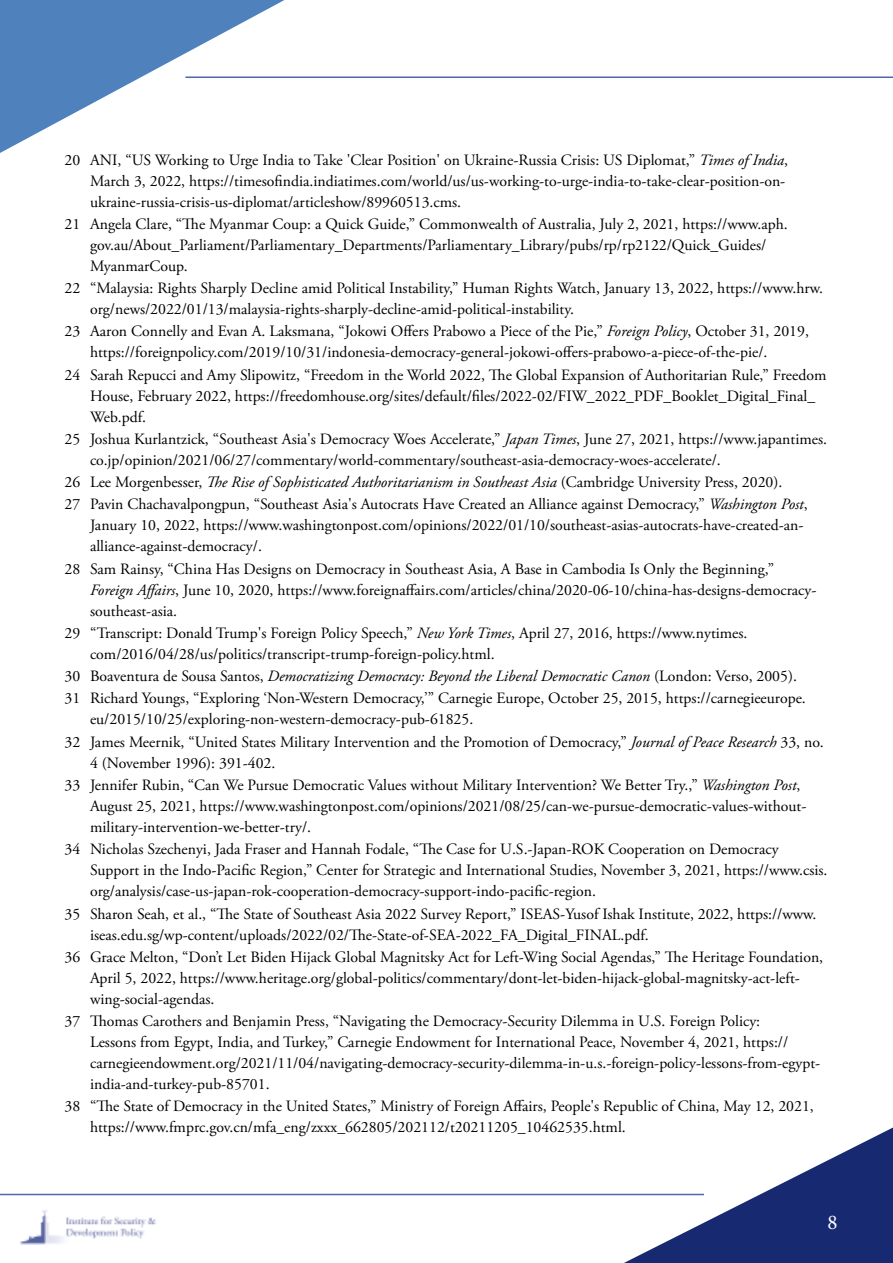
<style>
.page{position:relative;width:893px;height:1263px;background:#fff}
.page>*{position:absolute;margin:0;border:0;box-sizing:border-box;transform-origin:0 0}
.t1{font:21px "Minion Pro";color:#fff}
.t2{font:15.75px "Adobe Garamond Pro";color:#000}
.t3{font:italic 15.75px "Adobe Garamond Pro";color:#000}
.s1{font-style:italic}
.s2{font-style:normal}
</style>
<div class="page">
<svg style="left:0;top:0;width:284px;height:153px"></svg>
<hr style="left:185px;top:77px;width:708px;height:1px;background:#5066a7">
<svg style="left:624px;top:1127px;width:269px;height:136px"></svg>
<hr style="left:0;top:1194px;width:704px;height:1px;background:#5066a7">
<img style="left:20px;top:1210px;width:136px;height:35px">
<p class="t2" style="left:64px;top:150px;width:725px">20 ANI, “US Working to Urge India to Take 'Clear Position' on Ukraine-Russia Crisis: US Diplomat,” <span class="s1">Times of India</span>,</p>
<p class="t2" style="left:90px;top:171px;width:697px">March 3, 2022, https://timesofindia.indiatimes.com/world/us/us-working-to-urge-india-to-take-clear-position-on-</p>
<p class="t2" style="left:90px;top:192px;width:373px">ukraine-russia-crisis-us-diplomat/articleshow/89960513.cms.</p>
<p class="t2" style="left:64px;top:214px;width:725px">21 Angela Clare, “The Myanmar Coup: a Quick Guide,” Commonwealth of Australia, July 2, 2021, https://www.aph.</p>
<p class="t2" style="left:90px;top:235px;width:678px">gov.au/About_Parliament/Parliamentary_Departments/Parliamentary_Library/pubs/rp/rp2122/Quick_Guides/</p>
<p class="t2" style="left:90px;top:256px;width:99px">MyanmarCoup.</p>
<p class="t2" style="left:64px;top:279px;width:760px">22 “Malaysia: Rights Sharply Decline amid Political Instability,” Human Rights Watch, January 13, 2022, https://www.hrw.</p>
<p class="t2" style="left:90px;top:300px;width:485px">org/news/2022/01/13/malaysia-rights-sharply-decline-amid-political-instability.</p>
<p class="t2" style="left:64px;top:322px;width:746px">23 Aaron Connelly and Evan A. Laksmana, “Jokowi Offers Prabowo a Piece of the Pie,” <span class="s1">Foreign Policy</span>, October 31, 2019,</p>
<p class="t2" style="left:90px;top:343px;width:679px">https://foreignpolicy.com/2019/10/31/indonesia-democracy-general-jokowi-offers-prabowo-a-piece-of-the-pie/.</p>
<p class="t2" style="left:64px;top:365px;width:763px">24 Sarah Repucci and Amy Slipowitz, “Freedom in the World 2022, The Global Expansion of Authoritarian Rule,” Freedom</p>
<p class="t2" style="left:90px;top:386px;width:727px">House, February 2022, https://freedomhouse.org/sites/default/files/2022-02/FIW_2022_PDF_Booklet_Digital_Final_</p>
<p class="t2" style="left:90px;top:407px;width:57px">Web.pdf.</p>
<p class="t2" style="left:64px;top:429px;width:764px">25 Joshua Kurlantzick, “Southeast Asia's Democracy Woes Accelerate,” <span class="s1">Japan Times</span>, June 27, 2021, https://www.japantimes.</p>
<p class="t2" style="left:90px;top:450px;width:632px">co.jp/opinion/2021/06/27/commentary/world-commentary/southeast-asia-democracy-woes-accelerate/.</p>
<p class="t3" style="left:64px;top:473px;width:719px"><span class="s2">26 Lee Morgenbesser,</span> The Rise of Sophisticated Authoritarianism in Southeast Asia <span class="s2">(Cambridge University Press, 2020).</span></p>
<p class="t2" style="left:64px;top:495px;width:745px">27 Pavin Chachavalpongpun, “Southeast Asia's Autocrats Have Created an Alliance against Democracy,” <span class="s1">Washington Post</span>,</p>
<p class="t2" style="left:90px;top:516px;width:715px">January 10, 2022, https://www.washingtonpost.com/opinions/2022/01/10/southeast-asias-autocrats-have-created-an-</p>
<p class="t2" style="left:90px;top:537px;width:173px">alliance-against-democracy/.</p>
<p class="t2" style="left:64px;top:559px;width:711px">28 Sam Rainsy, “China Has Designs on Democracy in Southeast Asia, A Base in Cambodia Is Only the Beginning,”</p>
<p class="t2" style="left:90px;top:580px;width:728px"><span class="s1">Foreign Affairs</span>, June 10, 2020, https://www.foreignaffairs.com/articles/china/2020-06-10/china-has-designs-democracy-</p>
<p class="t2" style="left:90px;top:601px;width:89px">southeast-asia.</p>
<p class="t2" style="left:64px;top:623px;width:685px">29 “Transcript: Donald Trump's Foreign Policy Speech,” <span class="s1">New York Times</span>, April 27, 2016, https://www.nytimes.</p>
<p class="t2" style="left:90px;top:644px;width:406px">com/2016/04/28/us/politics/transcript-trump-foreign-policy.html.</p>
<p class="t3" style="left:64px;top:667px;width:734px"><span class="s2">30 Boaventura de Sousa Santos,</span> Democratizing Democracy: Beyond the Liberal Democratic Canon <span class="s2">(London: Verso, 2005).</span></p>
<p class="t2" style="left:64px;top:689px;width:743px">31 Richard Youngs, “Exploring ‘Non-Western Democracy,’” Carnegie Europe, October 25, 2015, https://carnegieeurope.</p>
<p class="t2" style="left:90px;top:710px;width:385px">eu/2015/10/25/exploring-non-western-democracy-pub-61825.</p>
<p class="t2" style="left:64px;top:732px;width:761px">32 James Meernik, “United States Military Intervention and the Promotion of Democracy,” <span class="s1">Journal of Peace Research</span> 33, no.</p>
<p class="t2" style="left:90px;top:753px;width:187px">4 (November 1996): 391-402.</p>
<p class="t2" style="left:64px;top:775px;width:737px">33 Jennifer Rubin, “Can We Pursue Democratic Values without Military Intervention? We Better Try.,” <span class="s1">Washington Post</span>,</p>
<p class="t2" style="left:90px;top:796px;width:718px">August 25, 2021, https://www.washingtonpost.com/opinions/2021/08/25/can-we-pursue-democratic-values-without-</p>
<p class="t2" style="left:90px;top:817px;width:223px">military-intervention-we-better-try/.</p>
<p class="t2" style="left:64px;top:840px;width:716px">34 Nicholas Szechenyi, Jada Fraser and Hannah Fodale, “The Case for U.S.-Japan-ROK Cooperation on Democracy</p>
<p class="t2" style="left:90px;top:861px;width:739px">Support in the Indo-Pacific Region,” Center for Strategic and International Studies, November 3, 2021, https://www.csis.</p>
<p class="t2" style="left:90px;top:882px;width:508px">org/analysis/case-us-japan-rok-cooperation-democracy-support-indo-pacific-region.</p>
<p class="t2" style="left:64px;top:904px;width:753px">35 Sharon Seah, et al., “The State of Southeast Asia 2022 Survey Report,” ISEAS-Yusof Ishak Institute, 2022, https://www.</p>
<p class="t2" style="left:90px;top:925px;width:560px">iseas.edu.sg/wp-content/uploads/2022/02/The-State-of-SEA-2022_FA_Digital_FINAL.pdf.</p>
<p class="t2" style="left:65px;top:947px;width:760px">36 Grace Melton, “Don’t Let Biden Hijack Global Magnitsky Act for Left-Wing Social Agendas,” The Heritage Foundation,</p>
<p class="t2" style="left:90px;top:968px;width:711px">April 5, 2022, https://www.heritage.org/global-politics/commentary/dont-let-biden-hijack-global-magnitsky-act-left-</p>
<p class="t2" style="left:90px;top:989px;width:126px">wing-social-agendas.</p>
<p class="t2" style="left:65px;top:1012px;width:697px">37 Thomas Carothers and Benjamin Press, “Navigating the Democracy-Security Dilemma in U.S. Foreign Policy:</p>
<p class="t2" style="left:90px;top:1033px;width:700px">Lessons from Egypt, India, and Turkey,” Carnegie Endowment for International Peace, November 4, 2021, https://</p>
<p class="t2" style="left:90px;top:1054px;width:732px">carnegieendowment.org/2021/11/04/navigating-democracy-security-dilemma-in-u.s.-foreign-policy-lessons-from-egypt-</p>
<p class="t2" style="left:90px;top:1075px;width:181px">india-and-turkey-pub-85701.</p>
<p class="t2" style="left:65px;top:1097px;width:751px">38 “The State of Democracy in the United States,” Ministry of Foreign Affairs, People's Republic of China, May 12, 2021,</p>
<p class="t2" style="left:90px;top:1118px;width:537px">https://www.fmprc.gov.cn/mfa_eng/zxxx_662805/202112/t20211205_10462535.html.</p>
<h1 class="t1" style="left:827px;top:1208px;width:12px">8</h1>
</div>
